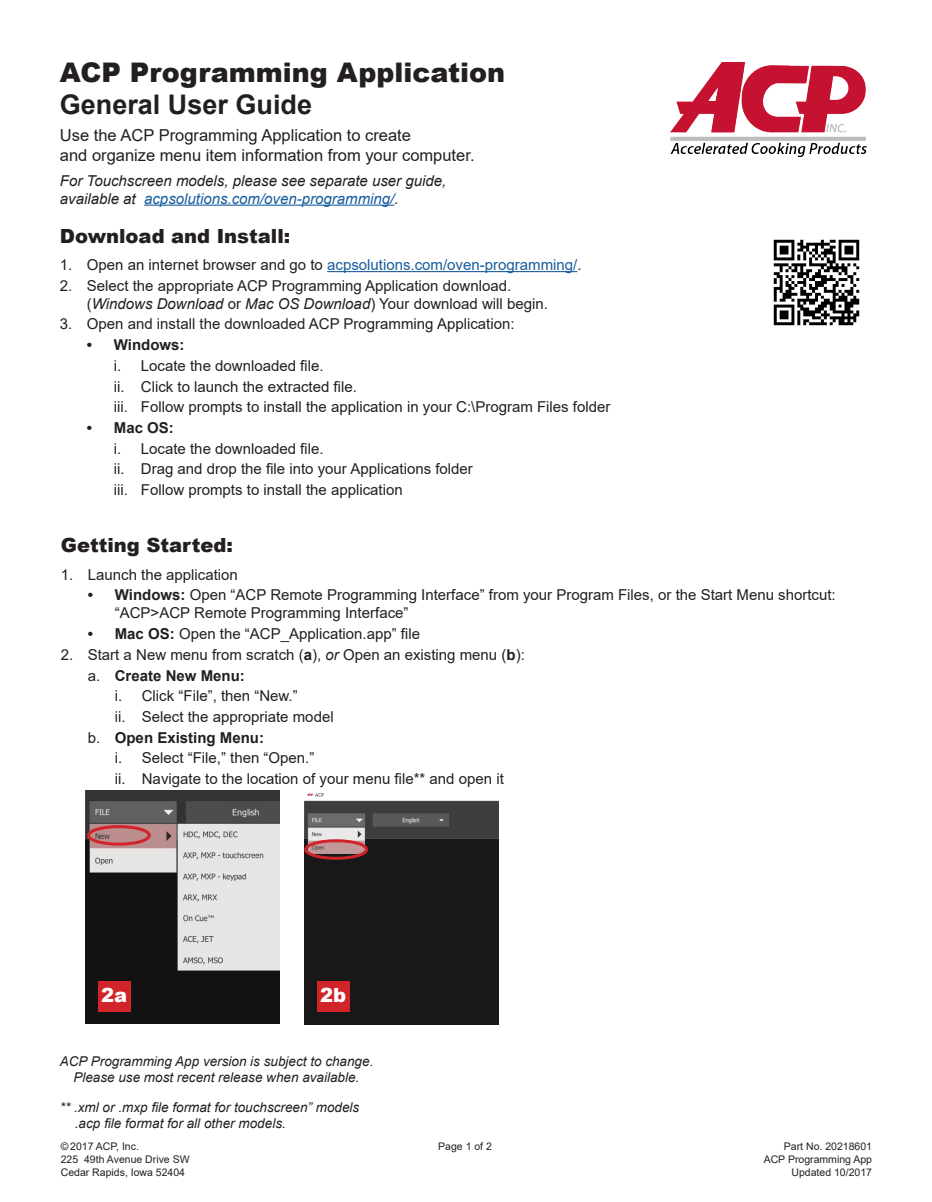
<style>
.page{position:relative;width:932px;height:1202px;background:#fff}
.page>*{position:absolute;margin:0;border:0;box-sizing:border-box;transform-origin:0 0}
.t1{font:900 27px/32.4px "Arial";color:#231f20}
.SubHeading{font:900 19.5px "Arial";color:#231f20}
.t2{font:900 19.5px "Arial";color:#fff}
.t3{font:16.5px/19.8px "Arial";color:#231f20}
.t4{font:15px/18px "Arial";color:#231f20}
.t5{font:italic 15px/18px "Arial";color:#231f20}
.t6{font:15px "Arial";color:#175d9e}
.t7{font:700 15px "Arial";color:#231f20}
.note-nested{font:italic 13.5px/16.2px "Arial";color:#231f20;text-align:center}
.Note-asterisk__tab{font:italic 13.5px/16.2px "Arial";color:#231f20}
.t8{font:10.5px/12.6px "Arial";color:#231f20}
.s1{font-weight:700}
.s2{color:#175d9e}
.s3{color:#231f20}
.s4{font-style:italic}
.s5{font-weight:400}
</style>
<div class="page">
<img style="left:670px;top:63px;width:196px;height:94px">
<hr style="left:144px;top:205px;width:250px;height:1px;background:#175d9e">
<img style="left:85px;top:790px;width:194px;height:233px">
<div style="left:98px;top:980px;width:33px;height:31px;background:#d1232a"></div>
<div style="left:87px;top:825px;width:64px;height:20px;border:3px solid #d1232a;border-radius:50%"></div>
<img style="left:305px;top:793px;width:193px;height:231px">
<div style="left:317px;top:980px;width:33px;height:31px;background:#d1232a"></div>
<div style="left:304px;top:839px;width:64px;height:20px;border:3px solid #d1232a;border-radius:50%"></div>
<hr style="left:327px;top:271px;width:250px;height:1px;background:#175d9e">
<img style="left:773px;top:239px;width:87px;height:87px">
<p class="t1" style="left:60px;top:55px;width:446px">ACP Programming Application<br><span class="s1">General User Guide</span></p>
<p class="t3" style="left:60px;top:125px;width:416px">Use the ACP Programming Application to create<br>and organize menu item information from your computer.</p>
<p class="t5" style="left:60px;top:171px;width:388px">For Touchscreen models, please see separate user guide, available at <span class="s2">acpsolutions.com/oven-programming/</span>.</p>
<p class="SubHeading" style="left:60px;top:221px;width:232px">Download and Install:</p>
<p class="t6" style="left:60px;top:254px;width:523px"><span class="s3">1. Open an internet browser and go to</span> acpsolutions.com/oven-programming/<span class="s3">.</span></p>
<p class="t4" style="left:87px;top:276px;width:462px;text-indent:-27px">2. Select the appropriate ACP Programming Application download. (<span class="s4">Windows Download</span> or <span class="s4">Mac OS Download</span>) Your download will begin.</p>
<p class="t4" style="left:60px;top:315px;width:456px">3. Open and install the downloaded ACP Programming Application:</p>
<p class="t7" style="left:87px;top:334px;width:99px">• Windows:</p>
<p class="t4" style="left:114px;top:356px;width:211px">i. Locate the downloaded file.</p>
<p class="t4" style="left:114px;top:377px;width:244px">ii. Click to launch the extracted file.</p>
<p class="t4" style="left:114px;top:398px;width:498px">iii. Follow prompts to install the application in your C:\Program Files folder</p>
<p class="t7" style="left:87px;top:417px;width:89px">• Mac OS:</p>
<p class="t4" style="left:114px;top:439px;width:211px">i. Locate the downloaded file.</p>
<p class="t4" style="left:114px;top:460px;width:360px">ii. Drag and drop the file into your Applications folder</p>
<p class="t4" style="left:114px;top:481px;width:290px">iii. Follow prompts to install the application</p>
<p class="SubHeading" style="left:61px;top:531px;width:174px">Getting Started:</p>
<p class="t4" style="left:61px;top:565px;width:179px">1. Launch the application</p>
<p class="t4" style="left:115px;top:586px;width:722px;text-indent:-27px"><span class="s1">• Windows:</span> Open “ACP Remote Programming Interface” from your Program Files, or the Start Menu shortcut: “ACP&gt;ACP Remote Programming Interface”</p>
<p class="t4" style="left:88px;top:625px;width:334px"><span class="s1">• Mac OS:</span> Open the “ACP_Application.app” file</p>
<p class="t4" style="left:61px;top:645px;width:465px">2. Start a New menu from scratch (<span class="s1">a</span>), <span class="s4">or</span> Open an existing menu (<span class="s1">b</span>):</p>
<p class="t7" style="left:88px;top:664px;width:159px"><span class="s5">a.</span> Create New Menu:</p>
<p class="t4" style="left:115px;top:687px;width:184px">i. Click “File”, then “New.”</p>
<p class="t4" style="left:115px;top:707px;width:220px">ii. Select the appropriate model</p>
<p class="t7" style="left:88px;top:727px;width:178px"><span class="s5">b.</span> Open Existing Menu:</p>
<p class="t4" style="left:115px;top:749px;width:201px">i. Select “File,” then “Open.”</p>
<p class="t4" style="left:115px;top:769px;width:390px">ii. Navigate to the location of your menu file** and open it</p>
<p class="t2" style="left:101px;top:980px;width:28px">2a</p>
<p class="t2" style="left:320px;top:980px;width:28px">2b</p>
<p class="note-nested" style="left:60px;top:1053px;width:315px">ACP Programming App version is subject to change.<br>Please use most recent release when available.</p>
<p class="Note-asterisk__tab" style="left:75px;top:1099px;width:286px;text-indent:-15px">** .xml or .mxp file format for touchscreen” models .acp file format for all other models.</p>
<p class="t8" style="left:61px;top:1140px;width:130px">© 2017 ACP, Inc.<br>225 49th Avenue Drive SW<br>Cedar Rapids, Iowa 52404</p>
<p class="t8" style="left:763px;top:1140px;width:110px;text-align:right">Part No. 20218601<br>ACP Programming App<br>Updated 10/2017</p>
<p class="t8" style="left:438px;top:1140px;width:55px">Page 1 of 2</p>
</div>
